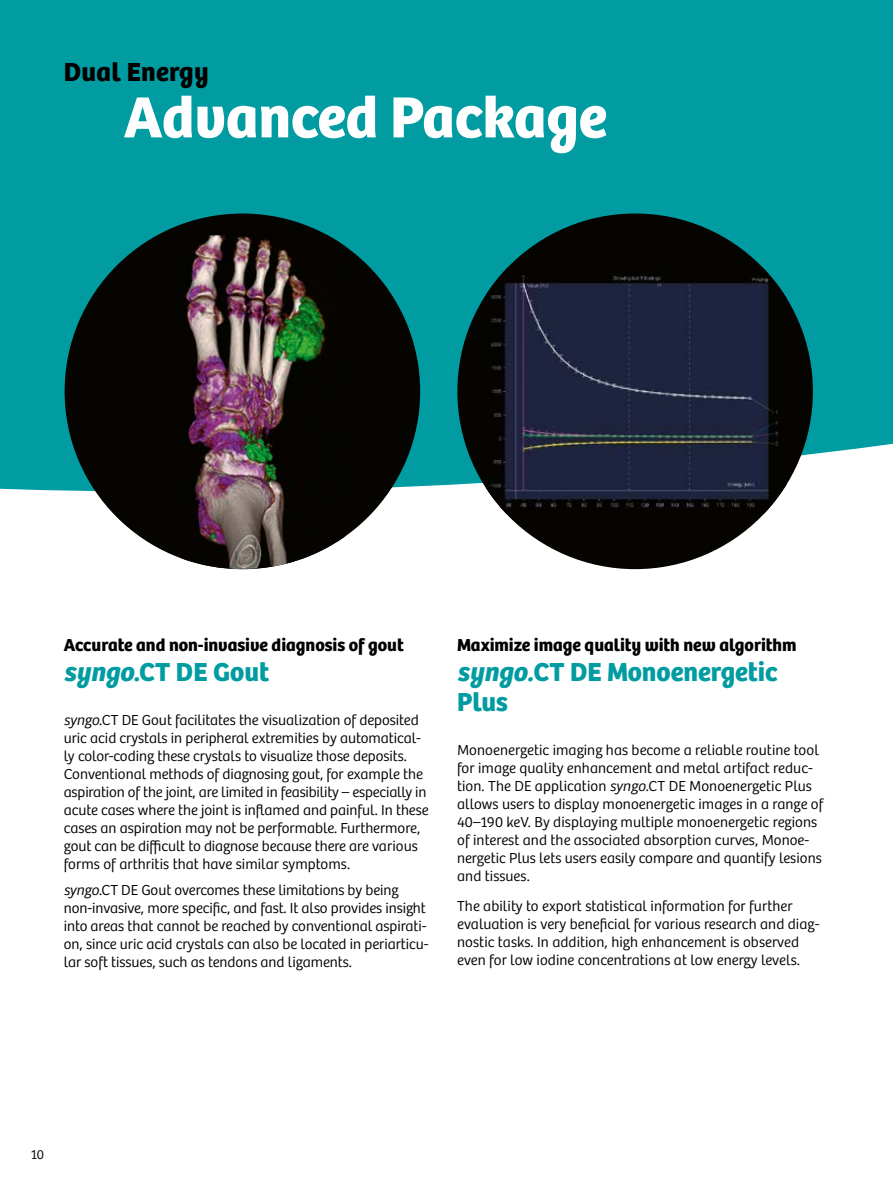
<style>
.page{position:relative;width:893px;height:1191px;background:#fff}
.page>*{position:absolute;margin:0;border:0;box-sizing:border-box;transform-origin:0 0}
.t1{font:60px "Bree SH Headline Regular";color:#fff}
.t2{font:27px/30px "Bree SH Headline Regular";color:#009ca2}
.t3{font:27px "Bree SH Headline Regular";letter-spacing:.01em;color:#000}
.t4{font:18px "Bree SH Headline Regular";color:#000}
.t5{font:15px/18px "Bree SH Text Light";color:#000}
.t6{font:13.5px "Bree SH Text Light";color:#000}
.s1{font-family:"Bree SH Headline Oblique"}
.s2{font-style:italic}
</style>
<div class="page">
<svg style="left:0;top:0;width:893px;height:570px;fill:#009ca2"></svg>
<div style="left:65px;top:213px;width:355px;height:356px;background:#050400;border-radius:50%"></div>
<img style="left:182px;top:235px;width:163px;height:334px">
<div style="left:457px;top:213px;width:356px;height:356px;background:#050400;border-radius:50%"></div>
<img style="left:486px;top:267px;width:301px;height:247px">
<h2 class="t3" style="left:64px;top:56px;width:146px">Dual Energy</h2>
<h1 class="t1" style="left:124px;top:81px;width:485px">Advanced Package</h1>
<p class="t4" style="left:64px;top:634px;width:341px">Accurate and non-invasive diagnosis of gout</p>
<h2 class="t2" style="left:64px;top:657px;width:207px"><span class="s1">syngo</span>.CT DE Gout</h2>
<p class="t5" style="left:64px;top:710px;width:366px"><span class="s2">syngo</span>.CT DE Gout facilitates the visualization of deposited uric acid crystals in peripheral extremities by automatical&shy;ly color-coding these crystals to visualize those deposits.<br>Conventional methods of diagnosing gout, for example the aspiration of the joint, are limited in feasibility – especially in acute cases where the joint is inflamed and painful. In these cases an aspiration may not be performable. Furthermore, gout can be difficult to diagnose because there are various forms of arthritis that have similar symptoms.</p>
<p class="t5" style="left:64px;top:881px;width:366px"><span class="s2">syngo</span>.CT DE Gout overcomes these limitations by being non-invasive, more specific, and fast. It also provides insight into areas that cannot be reached by conventional aspirati&shy;on, since uric acid crystals can also be located in periarticu&shy;lar soft tissues, such as tendons and ligaments.</p>
<p class="t4" style="left:457px;top:634px;width:341px">Maximize image quality with new algorithm</p>
<h2 class="t2" style="left:457px;top:657px;width:322px"><span class="s1">syngo.</span>CT DE Monoenergetic<br>Plus</h2>
<p class="t5" style="left:457px;top:740px;width:368px">Monoenergetic imaging has become a reliable routine tool for image quality enhancement and metal artifact reduc&shy;tion. The DE application <span class="s2">syngo</span>.CT DE Monoenergetic Plus allows users to display monoenergetic images in a range of 40–190 keV. By displaying multiple monoenergetic regions of interest and the associated absorption curves, Monoe&shy;nergetic Plus lets users easily compare and quantify lesions and tissues.</p>
<p class="t5" style="left:457px;top:897px;width:364px">The ability to export statistical information for further evaluation is very beneficial for various research and diag&shy;nostic tasks. In addition, high enhancement is observed even for low iodine concentrations at low energy levels.</p>
<p class="t6" style="left:31px;top:1146px;width:14px">10</p>
</div>
